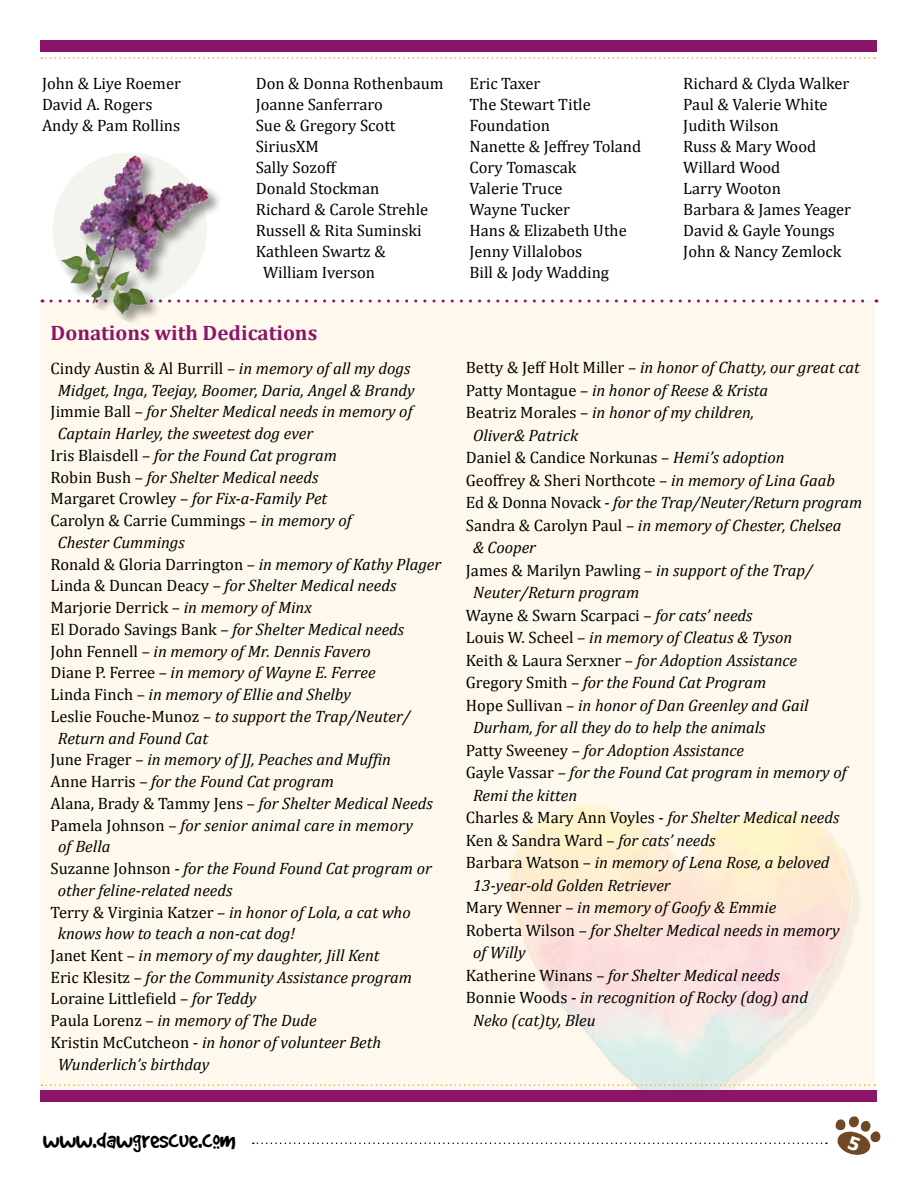
<style>
.page{position:relative;width:918px;height:1188px;background:#fff}
.page>*{position:absolute;margin:0;border:0;box-sizing:border-box;transform-origin:0 0}
.t1{font:27px "Good Dog Cool";color:#000}
.t2{font:700 21px "Cambria";color:#8b1569}
.t3{font:italic 16.5px "Cambria";color:#000}
.t4{font:16.5px/21px "Cambria";color:#000}
.s1{font-style:italic}
.s2{font-style:normal}
</style>
<div class="page">
<div style="left:40px;top:301px;width:835px;height:796px;background:#fff8ec"></div>
<img style="left:507px;top:805px;width:346px;height:286px">
<svg style="left:253px;top:1143px;width:574px;height:1px"></svg>
<svg style="left:51px;top:300px;width:826px;height:3px"></svg>
<div style="left:40px;top:40px;width:838px;height:12px;background:#8b1569"></div>
<div style="left:40px;top:1091px;width:838px;height:11px;background:#8b1569"></div>
<svg style="left:41px;top:1084px;width:834px;height:2px"></svg>
<svg style="left:41px;top:57px;width:834px;height:2px"></svg>
<div style="left:59px;top:153px;width:175px;height:187px;background:#000;opacity:.4"></div>
<img style="left:94px;top:156px;width:40px;height:50px">
<svg style="left:836px;top:1116px;width:44px;height:39px"></svg>
<p class="t4" style="left:42px;top:73px;width:140px">John &amp; Liye Roemer<br>David A. Rogers<br>Andy &amp; Pam Rollins</p>
<p class="t4" style="left:256px;top:73px;width:189px">Don &amp; Donna Rothenbaum</p>
<p class="t4" style="left:256px;top:94px;width:129px">Joanne Sanferraro</p>
<p class="t4" style="left:256px;top:115px;width:141px">Sue &amp; Gregory Scott</p>
<p class="t4" style="left:256px;top:136px;width:65px">SiriusXM</p>
<p class="t4" style="left:256px;top:157px;width:83px">Sally Sozoff</p>
<p class="t4" style="left:256px;top:178px;width:125px">Donald Stockman</p>
<p class="t4" style="left:256px;top:199px;width:174px">Richard &amp; Carole Strehle</p>
<p class="t4" style="left:256px;top:220px;width:168px">Russell &amp; Rita Suminski</p>
<p class="t4" style="left:256px;top:241px;width:131px">Kathleen Swartz &amp;</p>
<p class="t4" style="left:263px;top:262px;width:114px">William Iverson</p>
<p class="t2" style="left:51px;top:318px;width:268px">Donations with Dedications</p>
<p class="t4" style="left:51px;top:358px;width:361px">Cindy Austin &amp; Al Burrill – <span class="s1">in memory of all my dogs</span></p>
<p class="t3" style="left:58px;top:378px;width:358px">Midget, Inga, Teejay, Boomer, Daria, Angel &amp; Brandy</p>
<p class="t3" style="left:51px;top:400px;width:363px"><span class="s2">Jimmie Ball –</span> for Shelter Medical needs in memory of</p>
<p class="t3" style="left:58px;top:422px;width:257px">Captain Harley, the sweetest dog ever</p>
<p class="t3" style="left:51px;top:444px;width:288px"><span class="s2">Iris Blaisdell –</span> for the Found Cat program</p>
<p class="t3" style="left:51px;top:465px;width:269px"><span class="s2">Robin Bush –</span> for Shelter Medical needs</p>
<p class="t3" style="left:51px;top:487px;width:278px"><span class="s2">Margaret Crowley –</span> for Fix-a-Family Pet</p>
<p class="t4" style="left:51px;top:510px;width:303px">Carolyn &amp; Carrie Cummings – <span class="s1">in memory of</span></p>
<p class="t3" style="left:58px;top:531px;width:129px">Chester Cummings</p>
<p class="t4" style="left:51px;top:553px;width:392px">Ronald &amp; Gloria Darrington – <span class="s1">in memory of Kathy Plager</span></p>
<p class="t3" style="left:51px;top:574px;width:347px"><span class="s2">Linda &amp; Duncan Deacy –</span> for Shelter Medical needs</p>
<p class="t4" style="left:51px;top:597px;width:263px">Marjorie Derrick – <span class="s1">in memory of Minx</span></p>
<p class="t3" style="left:51px;top:618px;width:355px"><span class="s2">El Dorado Savings Bank –</span> for Shelter Medical needs</p>
<p class="t3" style="left:51px;top:639px;width:322px"><span class="s2">John Fennell –</span> in memory of Mr. Dennis Favero</p>
<p class="t3" style="left:51px;top:661px;width:326px"><span class="s2">Diane P. Ferree –</span> in memory of Wayne E. Ferree</p>
<p class="t3" style="left:51px;top:683px;width:302px"><span class="s2">Linda Finch –</span> in memory of Ellie and Shelby</p>
<p class="t3" style="left:51px;top:705px;width:361px"><span class="s2">Leslie Fouche-Munoz –</span> to support the Trap/Neuter/</p>
<p class="t3" style="left:58px;top:726px;width:152px">Return and Found Cat</p>
<p class="t3" style="left:51px;top:748px;width:342px"><span class="s2">June Frager –</span> in memory of JJ, Peaches and Muffin</p>
<p class="t3" style="left:51px;top:770px;width:285px"><span class="s2">Anne Harris –</span> for the Found Cat program</p>
<p class="t4" style="left:51px;top:793px;width:384px">Alana, Brady &amp; Tammy Jens – <span class="s1">for Shelter Medical Needs</span></p>
<p class="t3" style="left:51px;top:813px;width:364px"><span class="s2">Pamela Johnson –</span> for senior animal care in memory</p>
<p class="t3" style="left:58px;top:835px;width:54px">of Bella</p>
<p class="t3" style="left:51px;top:857px;width:383px"><span class="s2">Suzanne Johnson -</span> for the Found Found Cat program or</p>
<p class="t3" style="left:58px;top:878px;width:176px">other feline-related needs</p>
<p class="t4" style="left:51px;top:901px;width:362px">Terry &amp; Virginia Katzer – <span class="s1">in honor of Lola, a cat who</span></p>
<p class="t3" style="left:58px;top:922px;width:239px">knows how to teach a non-cat dog!</p>
<p class="t3" style="left:51px;top:944px;width:331px"><span class="s2">Janet Kent –</span> in memory of my daughter, Jill Kent</p>
<p class="t3" style="left:51px;top:965px;width:363px"><span class="s2">Eric Klesitz –</span> for the Community Assistance program</p>
<p class="t4" style="left:51px;top:988px;width:207px">Loraine Littlefield – <span class="s1">for Teddy</span></p>
<p class="t3" style="left:51px;top:1009px;width:268px"><span class="s2">Paula Lorenz –</span> in memory of The Dude</p>
<p class="t3" style="left:51px;top:1031px;width:332px"><span class="s2">Kristin McCutcheon -</span> in honor of volunteer Beth</p>
<p class="t3" style="left:58px;top:1052px;width:153px">Wunderlich’s birthday</p>
<p class="t4" style="left:470px;top:73px;width:173px">Eric Taxer<br>The Stewart Title<br>Foundation<br>Nanette &amp; Jeffrey Toland<br>Cory Tomascak<br>Valerie Truce<br>Wayne Tucker<br>Hans &amp; Elizabeth Uthe<br>Jenny Villalobos<br>Bill &amp; Jody Wadding</p>
<p class="t4" style="left:683px;top:73px;width:169px">Richard &amp; Clyda Walker<br>Paul &amp; Valerie White<br>Judith Wilson<br>Russ &amp; Mary Wood<br>Willard Wood<br>Larry Wooton<br>Barbara &amp; James Yeager<br>David &amp; Gayle Youngs<br>John &amp; Nancy Zemlock</p>
<p class="t3" style="left:466px;top:356px;width:395px"><span class="s2">Betty &amp; Jeff Holt Miller –</span> in honor of Chatty, our great cat</p>
<p class="t3" style="left:466px;top:378px;width:304px"><span class="s2">Patty Montague –</span> in honor of Reese &amp; Krista</p>
<p class="t3" style="left:466px;top:401px;width:290px"><span class="s2">Beatriz Morales –</span> in honor of my children,</p>
<p class="t3" style="left:473px;top:423px;width:107px">Oliver&amp; Patrick</p>
<p class="t4" style="left:466px;top:447px;width:320px">Daniel &amp; Candice Norkunas – <span class="s1">Hemi’s adoption</span></p>
<p class="t4" style="left:466px;top:469px;width:371px">Geoffrey &amp; Sheri Northcote – <span class="s1">in memory of Lina Gaab</span></p>
<p class="t3" style="left:466px;top:491px;width:398px"><span class="s2">Ed &amp; Donna Novack -</span> for the Trap/Neuter/Return program</p>
<p class="t3" style="left:466px;top:513px;width:377px"><span class="s2">Sandra &amp; Carolyn Paul –</span> in memory of Chester, Chelsea</p>
<p class="t3" style="left:473px;top:536px;width:64px">&amp; Cooper</p>
<p class="t4" style="left:466px;top:560px;width:349px">James &amp; Marilyn Pawling – <span class="s1">in support of the Trap/</span></p>
<p class="t3" style="left:473px;top:581px;width:168px">Neuter/Return program</p>
<p class="t4" style="left:466px;top:605px;width:288px">Wayne &amp; Swarn Scarpaci – <span class="s1">for cats’ needs</span></p>
<p class="t3" style="left:466px;top:626px;width:328px"><span class="s2">Louis W. Scheel –</span> in memory of Cleatus &amp; Tyson</p>
<p class="t3" style="left:466px;top:648px;width:333px"><span class="s2">Keith &amp; Laura Serxner –</span> for Adoption Assistance</p>
<p class="t3" style="left:466px;top:671px;width:302px"><span class="s2">Gregory Smith –</span> for the Found Cat Program</p>
<p class="t3" style="left:466px;top:693px;width:344px"><span class="s2">Hope Sullivan –</span> in honor of Dan Greenley and Gail</p>
<p class="t3" style="left:473px;top:716px;width:294px">Durham, for all they do to help the animals</p>
<p class="t3" style="left:466px;top:738px;width:280px"><span class="s2">Patty Sweeney –</span> for Adoption Assistance</p>
<p class="t3" style="left:466px;top:761px;width:382px"><span class="s2">Gayle Vassar –</span> for the Found Cat program in memory of</p>
<p class="t3" style="left:473px;top:783px;width:106px">Remi the kitten</p>
<p class="t4" style="left:466px;top:807px;width:375px">Charles &amp; Mary Ann Voyles - <span class="s1">for Shelter Medical needs</span></p>
<p class="t4" style="left:466px;top:830px;width:251px">Ken &amp; Sandra Ward – <span class="s1">for cats’ needs</span></p>
<p class="t3" style="left:466px;top:851px;width:365px"><span class="s2">Barbara Watson –</span> in memory of Lena Rose, a beloved</p>
<p class="t3" style="left:473px;top:874px;width:199px">13-year-old Golden Retriever</p>
<p class="t3" style="left:466px;top:896px;width:312px"><span class="s2">Mary Wenner –</span> in memory of Goofy &amp; Emmie</p>
<p class="t3" style="left:466px;top:919px;width:375px"><span class="s2">Roberta Wilson –</span> for Shelter Medical needs in memory</p>
<p class="t3" style="left:473px;top:941px;width:54px">of Willy</p>
<p class="t3" style="left:466px;top:964px;width:316px"><span class="s2">Katherine Winans –</span> for Shelter Medical needs</p>
<p class="t3" style="left:466px;top:986px;width:344px"><span class="s2">Bonnie Woods -</span> in recognition of Rocky (dog) and</p>
<p class="t3" style="left:473px;top:1009px;width:124px">Neko (cat)ty, Bleu</p>
<h1 class="t1" style="left:43px;top:1125px;width:195px">www.dawgrescue.com</h1>
</div>
